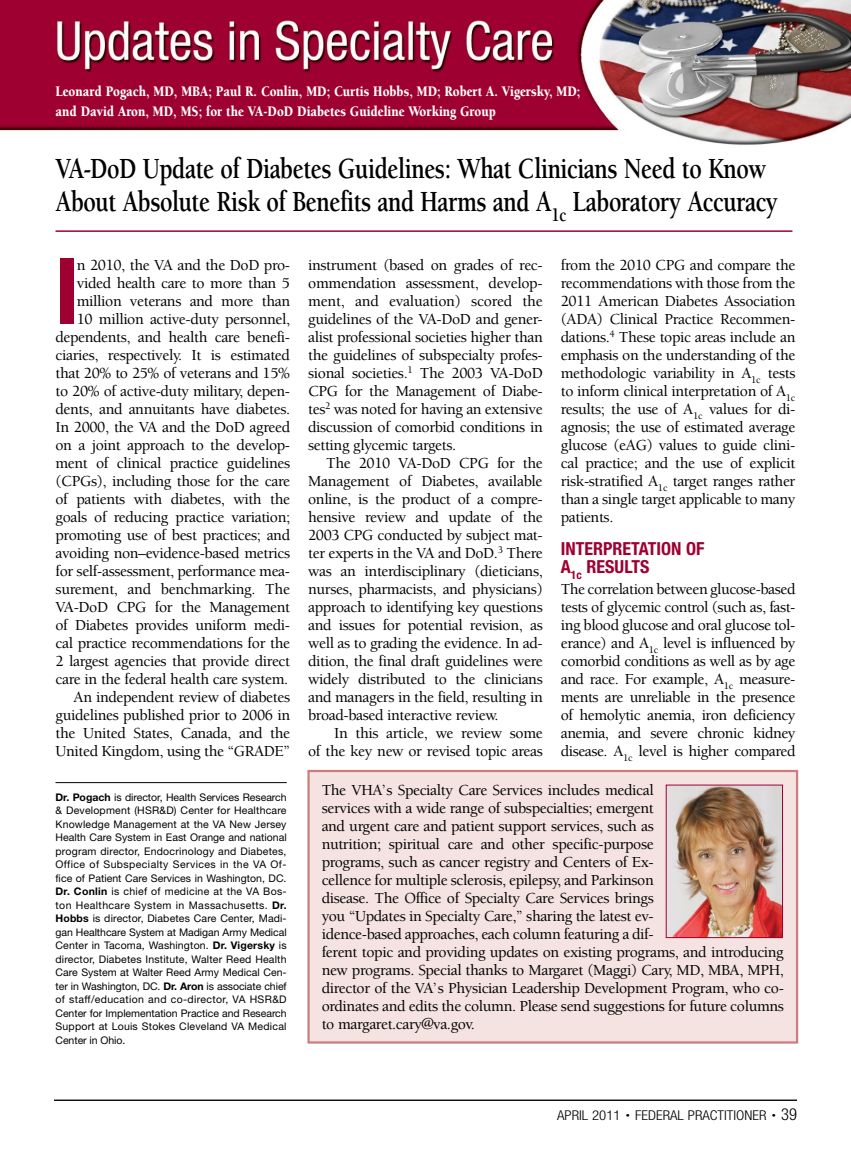
<style>
.page{position:relative;width:851px;height:1161px;background:#fff}
.page>*{position:absolute;margin:0;border:0;box-sizing:border-box;transform-origin:0 0}
.Drop_cap_Para{font:700 condensed 91.35px "Helvetica Neue LT Std";color:#9e0032}
.AIG_H1{font:700 30px/33px "Berkeley Std";letter-spacing:-.02em;color:#000;scale:.8 1}
.AIG_H2{font:700 condensed 18px/18px "Helvetica Neue LT Std";color:#9e0032}
.t1{font:500 15.75px/18px "Berkeley Std";letter-spacing:-.025em;color:#000;text-align:justify}
.t2{font:500 15.75px/18px "Berkeley Std";letter-spacing:-.025em;color:#000;text-align:justify}
.Drop_cap_Para-2{font:500 15.75px/18px "Berkeley Std";letter-spacing:-.025em;color:#000;text-align:right}
.Author{font:900 15px/19.5px "Berkeley Std";color:#fff;scale:.85 1}
.None-2{font:300 condensed 13.5px "Helvetica Neue LT Std";color:#000;scale:1.1 1}
.bio{font:10.5px/13.5px "Helvetica Neue LT Std";letter-spacing:.02em;color:#000;text-align:justify}
.s1{font-weight:700}
.s2{font-size:7.5px}
.s3{font-size:16.5px}
</style>
<div class="page">
<img style="left:0;top:0;width:850px;height:145px">
<hr style="left:54px;top:1100px;width:742px;height:1px;background:#000">
<hr style="left:56px;top:230px;width:736px;height:2px;background:#9e0032">
<hr style="left:56px;top:782px;width:231px;height:1px;background:#000">
<div style="left:308px;top:771px;width:489px;height:271px;background:#f4e3e0"></div>
<div style="left:307px;top:770px;width:491px;height:274px;border:2px solid #cb7e7d"></div>
<img style="left:667px;top:787px;width:113px;height:149px">
<p class="Author" style="left:56px;top:82px;width:619px">Leonard Pogach, MD, MBA; Paul R. Conlin, MD; Curtis Hobbs, MD; Robert A. Vigersky, MD; and David Aron, MD, MS; for the VA-DoD Diabetes Guideline Working Group</p>
<p class="AIG_H1" style="left:56px;top:152px;width:904px">VA-DoD Update of Diabetes Guidelines: What Clinicians Need to Know<br>About Absolute Risk of Benefits and Harms and A<sub>1c</sub> Laboratory Accuracy</p>
<p class="Drop_cap_Para" style="left:56px;top:236px;width:25px">I</p>
<p class="Drop_cap_Para-2" style="left:56px;top:256px;width:236px">n 2010, the VA and the DoD pro&shy;vided health care to more than 5 million veterans and more than<br>10 million active-duty personnel, dependents, and health care benefi&shy;ciaries, respectively. It is estimated that 20% to 25% of veterans and 15% to 20% of active-duty military, depen&shy;dents, and annuitants have diabetes.<br>In 2000, the VA and the DoD agreed on a joint approach to the develop&shy;ment of clinical practice guidelines (CPGs), including those for the care of patients with diabetes, with the goals of reducing practice variation; promoting use of best practices; and avoiding non–evidence-based metrics for self-assessment, performance mea&shy;surement, and benchmarking. The VA-DoD CPG for the Management of Diabetes provides uniform medi&shy;cal practice recommendations for the 2 largest agencies that provide direct care in the federal health care system.</p>
<p class="t1" style="left:56px;top:688px;width:236px;text-indent:18px">An independent review of diabetes guidelines published prior to 2006 in the United States, Canada, and the United Kingdom, using the “GRADE”</p>
<p class="t1" style="left:308px;top:256px;width:236px">instrument (based on grades of rec&shy;ommendation assessment, develop&shy;ment, and evaluation) scored the guidelines of the VA-DoD and gener&shy;alist professional societies higher than the guidelines of subspecialty profes&shy;sional societies.<sup>1</sup> The 2003 VA-DoD CPG for the Management of Diabe&shy;tes<sup>2</sup> was noted for having an extensive discussion of comorbid conditions in setting glycemic targets.</p>
<p class="t1" style="left:308px;top:454px;width:236px;text-indent:18px">The 2010 VA-DoD CPG for the Management of Diabetes, available online, is the product of a compre&shy;hensive review and update of the 2003 CPG conducted by subject mat&shy;ter experts in the VA and DoD.<sup>3</sup> There was an interdisciplinary (dieticians, nurses, pharmacists, and physicians) approach to identifying key questions and issues for potential revision, as well as to grading the evidence. In ad&shy;dition, the final draft guidelines were widely distributed to the clinicians and managers in the field, resulting in broad-based interactive review.</p>
<p class="t1" style="left:308px;top:724px;width:236px;text-align:right">In this article, we review some<br>of the key new or revised topic areas</p>
<p class="t1" style="left:560px;top:256px;width:236px">from the 2010 CPG and compare the recommendations with those from the 2011 American Diabetes Association (ADA) Clinical Practice Recommen&shy;dations.<sup>4</sup> These topic areas include an emphasis on the understanding of the methodologic variability in A<sub>1c</sub> tests to inform clinical interpretation of A<sub>1c </sub>results; the use of A<sub>1c</sub> values for di&shy;agnosis; the use of estimated average glucose (eAG) values to guide clini&shy;cal practice; and the use of explicit risk-stratified A<sub>1c</sub> target ranges rather than a single target applicable to many patients.</p>
<p class="AIG_H2" style="left:560px;top:539px;width:145px">INTERPRETATION OF<br>A<sub>1c</sub> RESULTS</p>
<p class="t2" style="left:560px;top:580px;width:236px">The correlation between glucose-based tests of glycemic control (such as, fast&shy;ing blood glucose and oral glucose tol&shy;erance) and A<sub>1c</sub> level is influenced by comorbid conditions as well as by age and race. For example, A<sub>1c</sub> measure&shy;ments are unreliable in the presence of hemolytic anemia, iron deficiency anemia, and severe chronic kidney disease. A<sub>1c</sub> level is higher compared</p>
<p class="bio" style="left:56px;top:790px;width:233px"><span class="s1">Dr. Pogach</span> is director, Health Services Research &amp; Development (HSR&amp;D) Center for Healthcare Knowledge Management at the VA New Jersey Health Care System in East Orange and national program director, Endocrinology and Diabetes, Office of Subspecialty Services in the VA Of&shy;fice of Patient Care Services in Washington, DC.<br><span class="s1">Dr. Conlin</span> is chief of medicine at the VA Bos&shy;ton Healthcare System in Massachusetts. <span class="s1">Dr.<br>Hobbs</span> is director, Diabetes Care Center, Madi&shy;gan Healthcare System at Madigan Army Medical Center in Tacoma, Washington. <span class="s1">Dr. Vigersky</span> is director, Diabetes Institute, Walter Reed Health Care System at Walter Reed Army Medical Cen&shy;ter in Washington, DC. <span class="s1">Dr. Aron</span> is associate chief of staff/education and co-director, VA HSR&amp;D Center for Implementation Practice and Research Support at Louis Stokes Cleveland VA Medical Center in Ohio.</p>
<p class="t2" style="left:321px;top:782px;width:464px;text-align:left">The VHA’s Specialty Care Services includes medical<br>services with a wide range of subspecialties; emergent<br>and urgent care and patient support services, such as<br>nutrition; spiritual care and other specific-purpose<br>programs, such as cancer registry and Centers of Ex-<br>cellence for multiple sclerosis, epilepsy, and Parkinson<br>disease. The Office of Specialty Care Services brings<br>you “Updates in Specialty Care,” sharing the latest ev-<br>idence-based approaches, each column featuring a dif-<br>ferent topic and providing updates on existing programs, and introducing new programs. Special thanks to Margaret (Maggi) Cary, MD, MBA, MPH, director of the VA’s Physician Leadership Development Program, who co&shy;ordinates and edits the column. Please send suggestions for future columns to margaret.cary@va.gov.</p>
<p class="None-2" style="left:557px;top:1107px;width:219px">APRIL 2011 <span class="s2">•</span> FEDERAL PRACTITIONER <span class="s2">•</span> <span class="s3">39</span></p>
</div>
